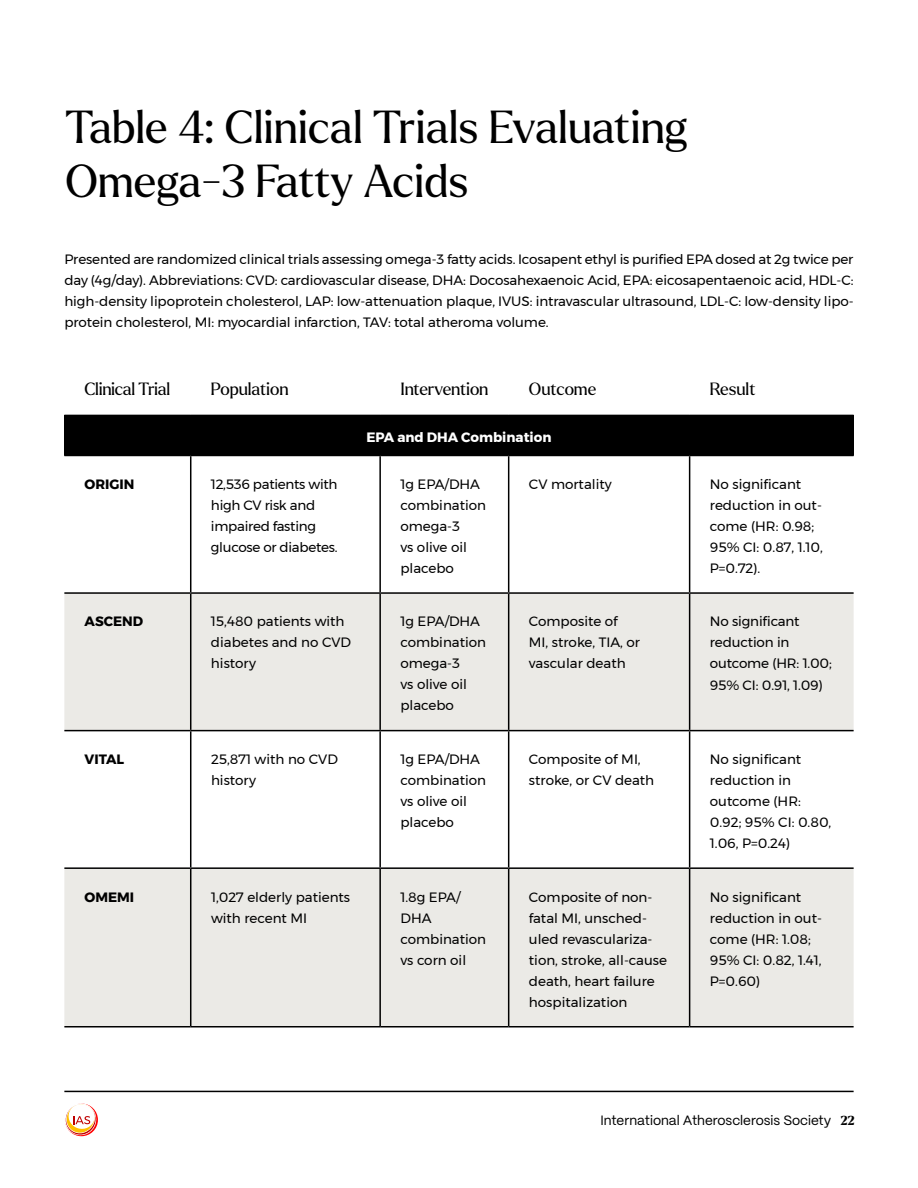
<style>
.page{position:relative;width:918px;height:1188px;background:#fff}
.page>*{position:absolute;margin:0;border:0;box-sizing:border-box;transform-origin:0 0}
.t1{font:45px/54px "Larken";color:#000}
.t2{font:17.25px "Larken";letter-spacing:-.015em;color:#000}
.t3{font:13.5px/21px "Montserrat";color:#000}
.t4{font:13.5px/21px "Montserrat";letter-spacing:-.02em;color:#000}
.t5{font:13.5px "PP Mori";color:#000}
.t6{font:700 13.5px "Montserrat";color:#000}
.t7{font:700 13.5px "Montserrat";color:#fff}
.s1{font-family:"Larken";font-weight:800;font-size:12.75px}
</style>
<div class="page">
<hr style="left:64px;top:1091px;width:790px;height:1px;background:#000">
<svg style="left:65px;top:1103px;width:33px;height:34px"></svg>
<div style="left:64px;top:415px;width:790px;height:40px;background:#000"></div>
<svg style="left:64px;top:456px;width:790px;height:136px"></svg>
<svg style="left:64px;top:594px;width:790px;height:432px;fill:#ebeae6"></svg>
<hr style="left:190px;top:594px;width:1px;height:136px;background:#000">
<hr style="left:379px;top:594px;width:2px;height:136px;background:#000">
<hr style="left:508px;top:594px;width:1px;height:136px;background:#000">
<hr style="left:64px;top:730px;width:127px;height:1px;background:#000">
<hr style="left:191px;top:730px;width:189px;height:1px;background:#000">
<hr style="left:190px;top:731px;width:1px;height:136px;background:#000">
<hr style="left:380px;top:730px;width:129px;height:1px;background:#000">
<hr style="left:379px;top:731px;width:2px;height:136px;background:#000">
<hr style="left:509px;top:730px;width:181px;height:1px;background:#000">
<hr style="left:508px;top:731px;width:1px;height:136px;background:#000">
<hr style="left:690px;top:730px;width:164px;height:1px;background:#000">
<hr style="left:64px;top:867px;width:127px;height:2px;background:#000">
<hr style="left:191px;top:867px;width:189px;height:2px;background:#000">
<hr style="left:190px;top:869px;width:1px;height:157px;background:#000">
<hr style="left:380px;top:867px;width:129px;height:2px;background:#000">
<hr style="left:379px;top:869px;width:2px;height:157px;background:#000">
<hr style="left:509px;top:867px;width:181px;height:2px;background:#000">
<hr style="left:508px;top:869px;width:1px;height:157px;background:#000">
<hr style="left:690px;top:867px;width:164px;height:2px;background:#000">
<hr style="left:689px;top:456px;width:1px;height:136px;background:#000">
<hr style="left:689px;top:594px;width:1px;height:136px;background:#000">
<hr style="left:689px;top:731px;width:1px;height:136px;background:#000">
<hr style="left:689px;top:869px;width:1px;height:157px;background:#000">
<hr style="left:64px;top:455px;width:127px;height:1px;background:#000">
<hr style="left:191px;top:455px;width:189px;height:1px;background:#000">
<hr style="left:380px;top:455px;width:129px;height:1px;background:#000">
<hr style="left:509px;top:455px;width:181px;height:1px;background:#000">
<hr style="left:690px;top:455px;width:164px;height:1px;background:#000">
<hr style="left:64px;top:592px;width:127px;height:2px;background:#000">
<hr style="left:190px;top:456px;width:1px;height:136px;background:#000">
<hr style="left:191px;top:592px;width:189px;height:2px;background:#000">
<hr style="left:379px;top:456px;width:2px;height:136px;background:#000">
<hr style="left:380px;top:592px;width:129px;height:2px;background:#000">
<hr style="left:508px;top:456px;width:1px;height:136px;background:#000">
<hr style="left:509px;top:592px;width:181px;height:2px;background:#000">
<hr style="left:690px;top:592px;width:164px;height:2px;background:#000">
<hr style="left:64px;top:1026px;width:127px;height:2px;background:#000">
<hr style="left:191px;top:1026px;width:189px;height:2px;background:#000">
<hr style="left:380px;top:1026px;width:129px;height:2px;background:#000">
<hr style="left:509px;top:1026px;width:181px;height:2px;background:#000">
<hr style="left:690px;top:1026px;width:164px;height:2px;background:#000">
<h1 class="t1" style="left:65px;top:99px;width:624px">Table 4: Clinical Trials Evaluating<br>Omega-3 Fatty Acids</h1>
<p class="t3" style="left:64px;top:249px;width:791px;text-align:justify">Presented are randomized clinical trials assessing omega-3 fatty acids. Icosapent ethyl is purified EPA dosed at 2g twice per day (4g/day). Abbreviations: CVD: cardiovascular disease, DHA: Docosahexaenoic Acid, EPA: eicosapentaenoic acid, HDL-C: high-density lipoprotein cholesterol, LAP: low-attenuation plaque, IVUS: intravascular ultrasound, LDL-C: low-density lipo&shy;protein cholesterol, MI: myocardial infarction, TAV: total atheroma volume.</p>
<p class="t2" style="left:85px;top:378px;width:87px">Clinical Trial</p>
<p class="t2" style="left:211px;top:378px;width:79px">Population</p>
<p class="t2" style="left:400px;top:378px;width:90px">Intervention</p>
<p class="t2" style="left:529px;top:378px;width:69px">Outcome</p>
<p class="t2" style="left:710px;top:378px;width:47px">Result</p>
<p class="t7" style="left:366px;top:426px;width:187px">EPA and DHA Combination</p>
<p class="t6" style="left:85px;top:473px;width:51px">ORIGIN</p>
<p class="t4" style="left:211px;top:473px;width:128px">12,536 patients with high CV risk and impaired fasting glucose or diabetes.</p>
<p class="t3" style="left:400px;top:473px;width:87px">1g EPA/DHA combination omega-3<br>vs olive oil placebo</p>
<p class="t3" style="left:529px;top:473px;width:84px">CV mortality</p>
<p class="t3" style="left:710px;top:473px;width:115px">No significant reduction in out&shy;come (HR: 0.98;<br>95% CI: 0.87, 1.10,<br>P=0.72).</p>
<p class="t6" style="left:85px;top:611px;width:60px">ASCEND</p>
<p class="t3" style="left:211px;top:611px;width:142px">15,480 patients with diabetes and no CVD history</p>
<p class="t3" style="left:400px;top:611px;width:87px">1g EPA/DHA combination omega-3<br>vs olive oil placebo</p>
<p class="t3" style="left:529px;top:611px;width:113px">Composite of<br>MI, stroke, TIA, or vascular death</p>
<p class="t3" style="left:710px;top:611px;width:123px">No significant reduction in outcome (HR: 1.00;<br>95% CI: 0.91, 1.09)</p>
<p class="t6" style="left:85px;top:748px;width:41px">VITAL</p>
<p class="t3" style="left:211px;top:749px;width:128px">25,871 with no CVD history</p>
<p class="t3" style="left:400px;top:749px;width:87px">1g EPA/DHA combination vs olive oil placebo</p>
<p class="t3" style="left:529px;top:749px;width:127px">Composite of MI, stroke, or CV death</p>
<p class="t3" style="left:710px;top:749px;width:123px">No significant reduction in outcome (HR:<br>0.92; 95% CI: 0.80,<br>1.06, P=0.24)</p>
<p class="t6" style="left:85px;top:886px;width:51px">OMEMI</p>
<p class="t3" style="left:211px;top:886px;width:141px">1,027 elderly patients with recent MI</p>
<p class="t3" style="left:400px;top:886px;width:87px">1.8g EPA/<br>DHA combination vs corn oil</p>
<p class="t3" style="left:529px;top:886px;width:139px">Composite of non&shy;fatal MI, unsched&shy;uled revasculariza&shy;tion, stroke, all-cause death, heart failure hospitalization</p>
<p class="t3" style="left:710px;top:886px;width:114px">No significant reduction in out&shy;come (HR: 1.08;<br>95% CI: 0.82, 1.41,<br>P=0.60)</p>
<p class="t5" style="left:601px;top:1109px;width:256px">International Atherosclerosis Society <span class="s1">22</span></p>
</div>
